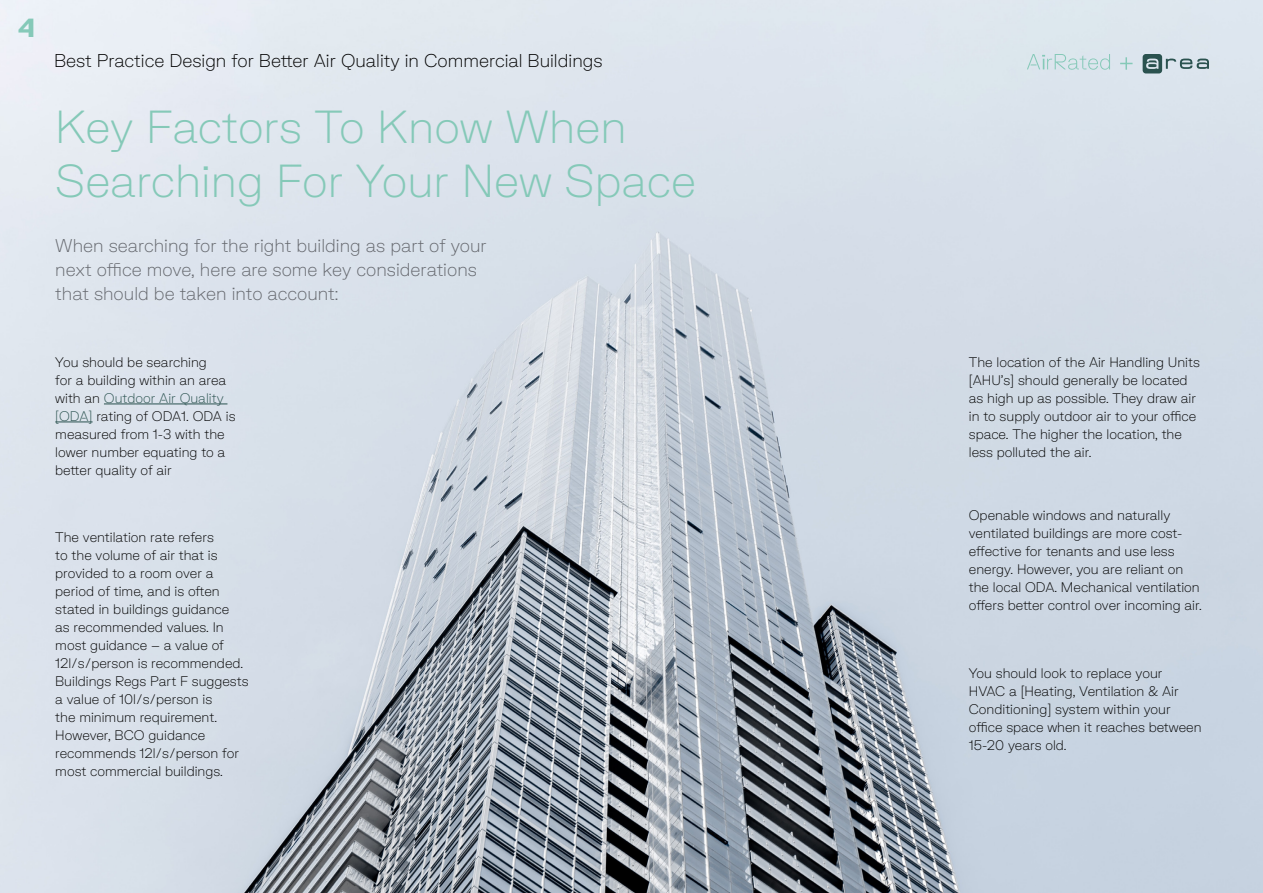
<style>
.page{position:relative;width:1263px;height:893px;background:#fff}
.page>*{position:absolute;margin:0;border:0;box-sizing:border-box;transform-origin:0 0}
.t1{font:100 45px/54px "Air Rated";color:#85c9b8}
.t2{font:900 25.5px "Air Rated";color:#85c9b8}
.t3{font:100 18px/24px "Air Rated";color:#65686e}
.t4{font:100 18px "Air Rated";color:#000}
.t5{font:100 13.5px/18px "Air Rated";color:#000}
.s1{color:#2a524f}
</style>
<div class="page">
<img style="left:0;top:0;width:1263px;height:893px">
<hr style="left:104px;top:404px;width:123px;height:1px;background:#2a524f">
<hr style="left:55px;top:422px;width:38px;height:1px;background:#2a524f">
<svg style="left:1027px;top:54px;width:83px;height:16px"></svg>
<svg style="left:1120px;top:57px;width:12px;height:13px"></svg>
<svg style="left:1143px;top:54px;width:66px;height:19px"></svg>
<h2 class="t2" style="left:18px;top:9px;width:18px">4</h2>
<h3 class="t4" style="left:54px;top:47px;width:550px">Best Practice Design for Better Air Quality in Commercial Buildings</h3>
<h1 class="t1" style="left:55px;top:96px;width:642px">Key Factors To Know When<br>Searching For Your New Space</h1>
<h3 class="t3" style="left:55px;top:232px;width:433px">When searching for the right building as part of your next office move, here are some key considerations that should be taken into account:</h3>
<p class="t5" style="left:55px;top:352px;width:182px">You should be searching<br>for a building within an area with an <span class="s1">Outdoor Air Quality [ODA]</span> rating of ODA1. ODA is measured from 1-3 with the lower number equating to a better quality of air</p>
<p class="t5" style="left:55px;top:527px;width:195px">The ventilation rate refers<br>to the volume of air that is provided to a room over a period of time, and is often stated in buildings guidance<br>as recommended values. In most guidance – a value of<br>12l/s/person is recommended.<br>Buildings Regs Part F suggests a value of 10l/s/person is<br>the minimum requirement.<br>However, BCO guidance recommends 12l/s/person for most commercial buildings.</p>
<p class="t5" style="left:969px;top:352px;width:233px">The location of the Air Handling Units [AHU’s] should generally be located as high up as possible. They draw air in to supply outdoor air to your office space. The higher the location, the less polluted the air.</p>
<p class="t5" style="left:969px;top:505px;width:235px">Openable windows and naturally ventilated buildings are more cost&shy;effective for tenants and use less energy. However, you are reliant on the local ODA. Mechanical ventilation offers better control over incoming air.</p>
<p class="t5" style="left:969px;top:663px;width:234px">You should look to replace your<br>HVAC a [Heating, Ventilation &amp; Air<br>Conditioning] system within your office space when it reaches between<br>15-20 years old.</p>
</div>
